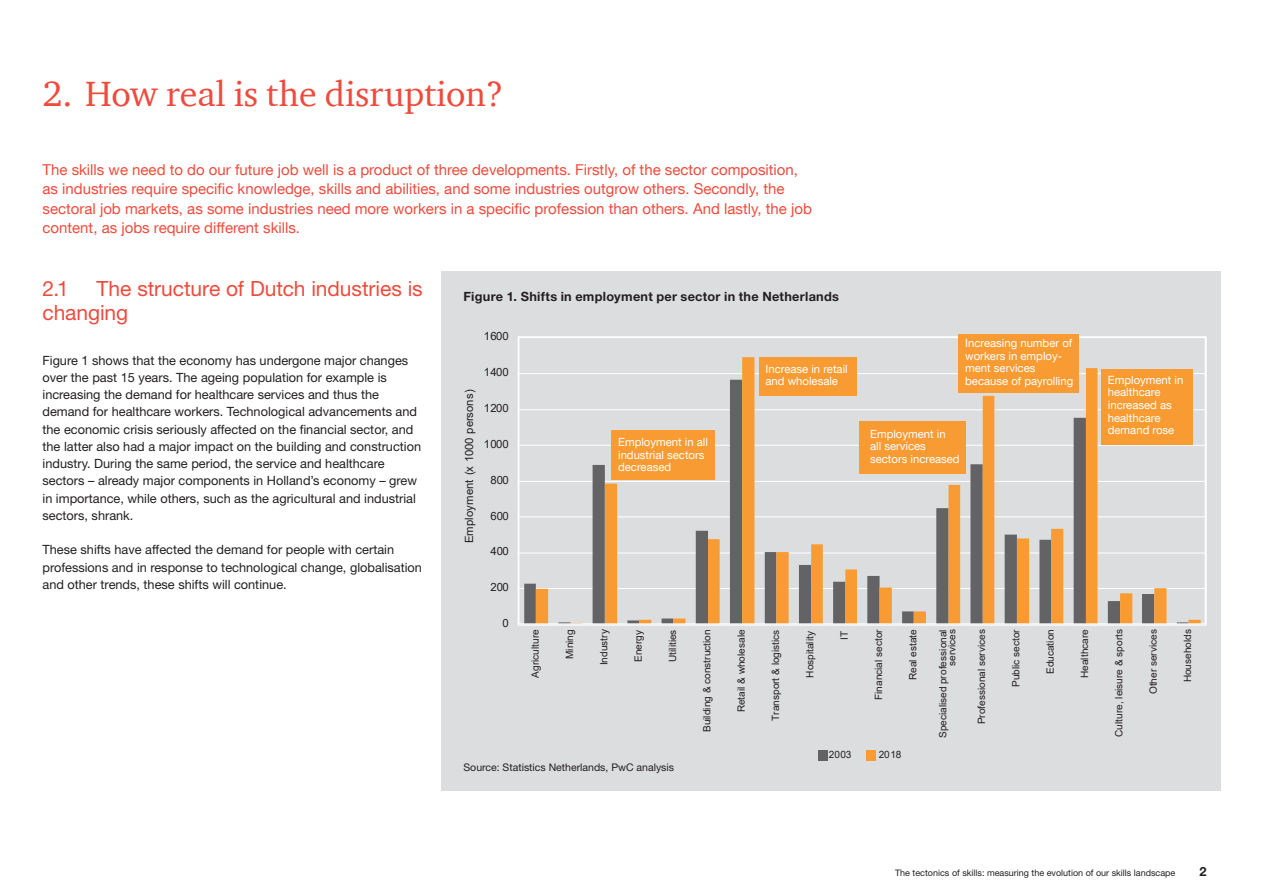
<style>
.page{position:relative;width:1263px;height:893px;background:#fff}
.page>*{position:absolute;margin:0;border:0;box-sizing:border-box;transform-origin:0 0}
.Kop_1{font:36px "Charter ITC Com";color:#ef4b3d}
.Kop_2{font:21px/24px "Helvetica Neue";letter-spacing:-.005em;color:#ef4b3d}
.Intro{font:15px/19.5px "Helvetica Neue LT Com";color:#ef4b3d}
.Body{font:12.75px/17.2px "Helvetica Neue";color:#231f20}
.Figuur_titel{font:700 12.75px "Helvetica Neue";letter-spacing:.02em;color:#231f20}
.t1{font:11.4px/12.6px "Helvetica Neue LT Com";color:#fff}
.t2{font:11.4px "Arial";letter-spacing:-.015em;color:#231f20}
.Figuur_Source{font:10.5px "Helvetica Neue";color:#231f20}
.t3{font:10.05px/8.9px "Arial";color:#231f20;text-align:right}
.t4{font:9px "Helvetica Neue";color:#231f20}
</style>
<div class="page">
<div style="left:441px;top:272px;width:779px;height:519px;background:#dcdddf"></div>
<hr style="left:519px;top:373px;width:687px;height:1px;background:#fff">
<hr style="left:519px;top:409px;width:687px;height:1px;background:#fff">
<hr style="left:519px;top:445px;width:687px;height:1px;background:#fff">
<hr style="left:519px;top:481px;width:687px;height:1px;background:#fff">
<hr style="left:519px;top:516px;width:687px;height:1px;background:#fff">
<hr style="left:519px;top:552px;width:687px;height:1px;background:#fff">
<hr style="left:519px;top:588px;width:687px;height:1px;background:#fff">
<svg style="left:536px;top:357px;width:665px;height:266px"></svg>
<div style="left:818px;top:750px;width:9px;height:10px;background:#636366"></div>
<div style="left:867px;top:750px;width:9px;height:10px;background:#f89b33"></div>
<div style="left:612px;top:430px;width:103px;height:49px;background:#f89b33"></div>
<div style="left:759px;top:357px;width:97px;height:39px;background:#f89b33"></div>
<div style="left:1101px;top:369px;width:92px;height:75px;background:#f89b33"></div>
<div style="left:959px;top:335px;width:120px;height:58px;background:#f89b33"></div>
<div style="left:859px;top:421px;width:106px;height:53px;background:#f89b33"></div>
<p class="Kop_1" style="left:43px;top:71px;width:462px">2. How real is the disruption?</p>
<p class="Intro" style="left:43px;top:159px;width:771px">The skills we need to do our future job well is a product of three developments. Firstly, of the sector composition, as industries require specific knowledge, skills and abilities, and some industries outgrow others. Secondly, the sectoral job markets, as some industries need more workers in a specific profession than others. And lastly, the job content, as jobs require different skills.</p>
<p class="Kop_2" style="left:43px;top:276px;width:382px;text-indent:54px">The structure of Dutch industries is changing</p>
<p class="Body" style="left:43px;top:351px;width:380px">Figure 1 shows that the economy has undergone major changes over the past 15 years. The ageing population for example is increasing the demand for healthcare services and thus the demand for healthcare workers. Technological advancements and the economic crisis seriously affected on the financial sector, and the latter also had a major impact on the building and construction industry. During the same period, the service and healthcare sectors – already major components in Holland’s economy – grew in importance, while others, such as the agricultural and industrial sectors, shrank.</p>
<p class="Body" style="left:43px;top:541px;width:381px">These shifts have affected the demand for people with certain professions and in response to technological change, globalisation and other trends, these shifts will continue.</p>
<p class="Kop_2" style="left:43px;top:276px;width:28px">2.1</p>
<p class="Figuur_titel" style="left:463px;top:288px;width:377px">Figure 1. Shifts in employment per sector in the Netherlands</p>
<p class="t2" style="left:484px;top:328px;width:27px">1600</p>
<p class="t2" style="left:461px;top:543px;width:155px;rotate:-90deg">Employment (x 1000 persons)</p>
<p class="t2" style="left:484px;top:364px;width:27px">1400</p>
<p class="t2" style="left:484px;top:400px;width:27px">1200</p>
<p class="t2" style="left:484px;top:436px;width:27px">1000</p>
<p class="t2" style="left:490px;top:472px;width:20px">800</p>
<p class="t2" style="left:490px;top:508px;width:20px">600</p>
<p class="t2" style="left:490px;top:544px;width:20px">400</p>
<p class="t2" style="left:490px;top:579px;width:20px">200</p>
<p class="t2" style="left:503px;top:615px;width:8px">0</p>
<p class="t1" style="left:618px;top:435px;width:91px">Employment in all industrial sectors decreased</p>
<p class="t1" style="left:765px;top:362px;width:84px">Increase in retail and wholesale</p>
<p class="t1" style="left:965px;top:336px;width:110px">Increasing number of workers in employ&shy;ment services because of payrolling</p>
<p class="t1" style="left:870px;top:427px;width:91px">Employment in<br>all services sectors increased</p>
<p class="t1" style="left:1108px;top:373px;width:77px">Employment in healthcare increased as healthcare demand rose</p>
<p class="t3" style="left:1011px;top:687px;width:59px;rotate:-90deg">Public sector</p>
<p class="t3" style="left:1046px;top:674px;width:46px;rotate:-90deg">Education</p>
<p class="t3" style="left:874px;top:700px;width:72px;rotate:-90deg">Financial sector</p>
<p class="t3" style="left:531px;top:678px;width:50px;rotate:-90deg">Agriculture</p>
<p class="t3" style="left:565px;top:659px;width:31px;rotate:-90deg">Mining</p>
<p class="t3" style="left:599px;top:665px;width:38px;rotate:-90deg">Industry</p>
<p class="t3" style="left:634px;top:662px;width:33px;rotate:-90deg">Energy</p>
<p class="t3" style="left:668px;top:662px;width:34px;rotate:-90deg">Utilities</p>
<p class="t3" style="left:1183px;top:682px;width:55px;rotate:-90deg">Households</p>
<p class="t3" style="left:1149px;top:694px;width:66px;rotate:-90deg">Other services</p>
<p class="t3" style="left:1114px;top:737px;width:109px;rotate:-90deg">Culture, leisure &amp; sports</p>
<p class="t3" style="left:977px;top:724px;width:97px;rotate:-90deg">Professional services</p>
<p class="t3" style="left:938px;top:738px;width:110px;rotate:-90deg">Specialised professional services</p>
<p class="t3" style="left:1080px;top:678px;width:50px;rotate:-90deg">Healthcare</p>
<p class="t3" style="left:908px;top:680px;width:52px;rotate:-90deg">Real estate</p>
<p class="t3" style="left:771px;top:721px;width:93px;rotate:-90deg">Transport &amp; logistics</p>
<p class="t3" style="left:737px;top:712px;width:84px;rotate:-90deg">Retail &amp; wholesale</p>
<p class="t3" style="left:702px;top:732px;width:104px;rotate:-90deg">Building &amp; construction</p>
<p class="t3" style="left:805px;top:678px;width:48px;rotate:-90deg">Hospitality</p>
<p class="t3" style="left:840px;top:640px;width:10px;rotate:-90deg">IT</p>
<p class="Figuur_Source" style="left:463px;top:760px;width:212px">Source: Statistics Netherlands, PwC analysis</p>
<p class="t3" style="left:829px;top:750px;width:24px">2003</p>
<p class="t3" style="left:879px;top:750px;width:24px">2018</p>
<p class="t4" style="left:895px;top:867px;width:282px">The tectonics of skills: measuring the evolution of our skills landscape</p>
<p class="Figuur_titel" style="left:1199px;top:863px;width:9px">2</p>
</div>
